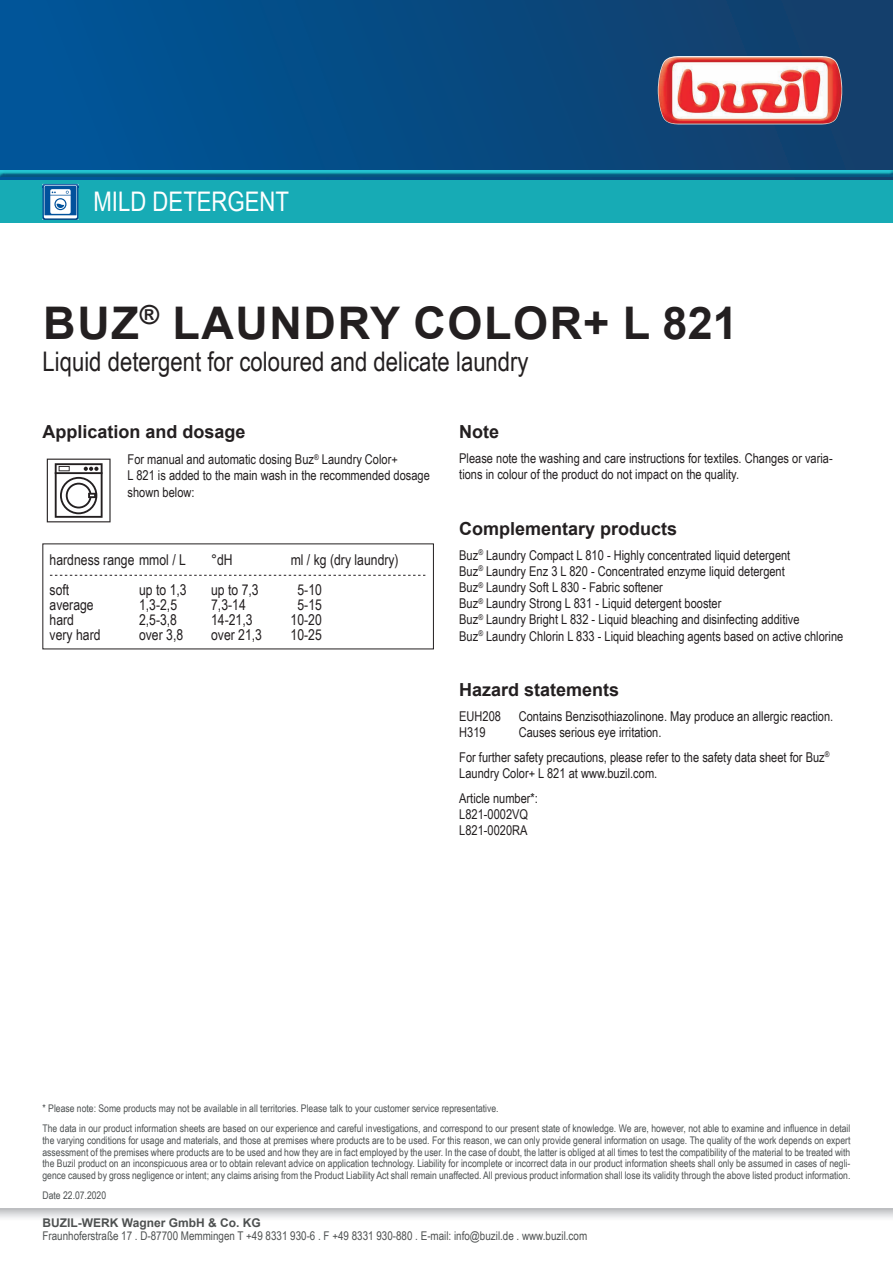
<style>
.page{position:relative;width:893px;height:1263px;background:#fff}
.page>*{position:absolute;margin:0;border:0;box-sizing:border-box;transform-origin:0 0}
.t1{font:700 45px "Arial";letter-spacing:.035em;color:#231f20}
.t2{font:27px "Arial Narrow";color:#231f20}
.t3{font:27px "Arial Narrow";color:#fff}
.t4{font:700 18px "Arial";color:#231f20}
.t5{font:14.85px "Arial Narrow";color:#231f20}
.t6{font:13.5px/16.2px "Arial Narrow";color:#231f20}
.t7{font:12px "Arial Narrow";color:#4e5151}
.t8{font:700 12px "Arial";color:#4e5151}
.t9{font:10.5px/11.7px "Arial Narrow";color:#4d5152}
</style>
<div class="page">
<svg style="left:0;top:1209px;width:893px;height:9px;background:#d9dadc"></svg>
<svg style="left:47px;top:459px;width:64px;height:63px"></svg>
<svg style="left:50px;top:575px;width:375px;height:1px"></svg>
<div style="left:0;top:0;width:893px;height:180px;background:linear-gradient(to right,#00569a,#143e69)"></div>
<img style="left:658px;top:56px;width:184px;height:68px">
<hr style="left:0;top:0;width:1px;height:180px;background:#015599">
<div style="left:0;top:169px;width:893px;height:8px;background:#015599;opacity:.75"></div>
<div style="left:0;top:180px;width:893px;height:43px;background:#17abb5"></div>
<img style="left:43px;top:184px;width:35px;height:36px">
<svg style="left:44px;top:185px;width:35px;height:33px"></svg>
<h2 class="t3" style="left:94px;top:182px;width:197px">MILD DETERGENT</h2>
<h1 class="t1" style="left:43px;top:291px;width:696px">BUZ<sup>®</sup> LAUNDRY COLOR+ L 821</h1>
<h2 class="t2" style="left:43px;top:342px;width:488px">Liquid detergent for coloured and delicate laundry</h2>
<h3 class="t4" style="left:43px;top:419px;width:205px">Application and dosage</h3>
<p class="t6" style="left:128px;top:451px;width:304px">For manual and automatic dosing Buz<sup>®</sup> Laundry Color+<br>L 821 is added to the main wash in the recommended dosage shown below:</p>
<h3 class="t5" style="left:50px;top:549px;width:138px">hardness range mmol / L</h3>
<h3 class="t5" style="left:211px;top:549px;width:23px">°dH</h3>
<h3 class="t5" style="left:291px;top:549px;width:110px">ml / kg (dry laundry)</h3>
<h3 class="t5" style="left:50px;top:579px;width:21px">soft</h3>
<h3 class="t5" style="left:139px;top:579px;width:49px">up to 1,3</h3>
<h3 class="t5" style="left:211px;top:579px;width:49px">up to 7,3</h3>
<h3 class="t5" style="left:297px;top:579px;width:26px">5-10</h3>
<h3 class="t5" style="left:50px;top:593px;width:46px">average</h3>
<h3 class="t5" style="left:139px;top:593px;width:40px">1,3-2,5</h3>
<h3 class="t5" style="left:211px;top:593px;width:36px">7,3-14</h3>
<h3 class="t5" style="left:297px;top:593px;width:26px">5-15</h3>
<h3 class="t5" style="left:50px;top:608px;width:26px">hard</h3>
<h3 class="t5" style="left:139px;top:608px;width:40px">2,5-3,8</h3>
<h3 class="t5" style="left:211px;top:608px;width:43px">14-21,3</h3>
<h3 class="t5" style="left:291px;top:608px;width:33px">10-20</h3>
<h3 class="t5" style="left:50px;top:623px;width:52px">very hard</h3>
<h3 class="t5" style="left:139px;top:623px;width:46px">over 3,8</h3>
<h3 class="t5" style="left:211px;top:623px;width:52px">over 21,3</h3>
<h3 class="t5" style="left:291px;top:623px;width:33px">10-25</h3>
<h3 class="t4" style="left:459px;top:419px;width:41px">Note</h3>
<p class="t6" style="left:459px;top:450px;width:375px">Please note the washing and care instructions for textiles. Changes or varia&shy;tions in colour of the product do not impact on the quality.</p>
<h3 class="t4" style="left:459px;top:516px;width:220px">Complementary products</h3>
<p class="t6" style="left:459px;top:546px;width:386px">Buz<sup>®</sup> Laundry Compact L 810 - Highly concentrated liquid detergent<br>Buz<sup>®</sup> Laundry Enz 3 L 820 - Concentrated enzyme liquid detergent<br>Buz<sup>®</sup> Laundry Soft L 830 - Fabric softener<br>Buz<sup>®</sup> Laundry Strong L 831 - Liquid detergent booster<br>Buz<sup>®</sup> Laundry Bright L 832 - Liquid bleaching and disinfecting additive<br>Buz<sup>®</sup> Laundry Chlorin L 833 - Liquid bleaching agents based on active chlorine</p>
<h3 class="t4" style="left:459px;top:677px;width:162px">Hazard statements</h3>
<p class="t6" style="left:459px;top:707px;width:43px">EUH208</p>
<p class="t6" style="left:519px;top:707px;width:316px">Contains Benzisothiazolinone. May produce an allergic reaction.</p>
<p class="t6" style="left:459px;top:724px;width:28px">H319</p>
<p class="t6" style="left:459px;top:719px;width:372px;line-height:24.8px;text-indent:60px">Causes serious eye irritation.<br>For further safety precautions, please refer to the safety data sheet for Buz<sup>®</sup></p>
<p class="t6" style="left:459px;top:760px;width:200px;line-height:24.8px">Laundry Color+ L 821 at www.buzil.com.<br>Article number*:</p>
<p class="t6" style="left:459px;top:805px;width:70px">L821-0002VQ<br>L821-0020RA</p>
<p class="t9" style="left:43px;top:1098px;width:809px;line-height:20.2px">* Please note: Some products may not be available in all territories. Please talk to your customer service representative.<br>The data in our product information sheets are based on our experience and careful investigations, and correspond to our present state of knowledge. We are, however, not able to examine and influence in detail</p>
<p class="t9" style="left:43px;top:1134px;width:809px;text-align:justify">the varying conditions for usage and materials, and those at premises where products are to be used. For this reason, we can only provide general information on usage. The quality of the work depends on expert assessment of the premises where products are to be used and how they are in fact employed by the user. In the case of doubt, the latter is obliged at all times to test the compatibility of the material to be treated with the Buzil product on an inconspicuous area or to obtain relevant advice on application technology. Liability for incomplete or incorrect data in our product information sheets shall only be assumed in cases of negli&shy;gence caused by gross negligence or intent; any claims arising from the Product Liability Act shall remain unaffected. All previous product information shall lose its validity through the above listed product information.</p>
<p class="t9" style="left:43px;top:1189px;width:65px">Date 22.07.2020</p>
<p class="t8" style="left:43px;top:1214px;width:220px">BUZIL-WERK Wagner GmbH &amp; Co. KG</p>
<p class="t7" style="left:43px;top:1227px;width:546px">Fraunhoferstraße 17 . D-87700 Memmingen T +49 8331 930-6 . F +49 8331 930-880 . E-mail: info@buzil.de . www.buzil.com</p>
</div>
